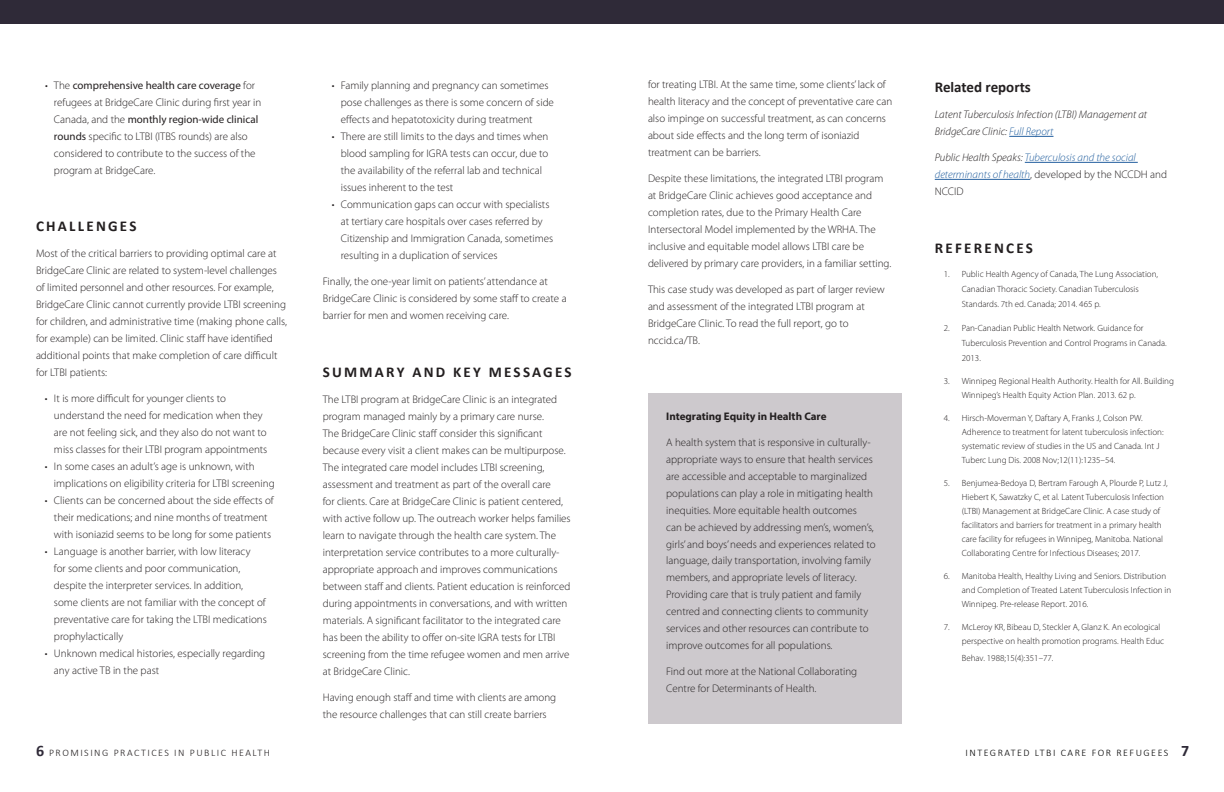
<style>
.page{position:relative;width:1224px;height:792px;background:#fff}
.page>*{position:absolute;margin:0;border:0;box-sizing:border-box;transform-origin:0 0}
.t1{font:700 15px "Calibri";letter-spacing:.15em;color:#231f20}
.t2{font:700 15px "Calibri";color:#231f20}
.t3{font:300 11px/17px "Myriad Pro";color:#231f20}
.t4{font:italic 300 11px/17px "Myriad Pro";color:#215e9e}
.t5{font:italic 300 11px/17px "Myriad Pro";color:#231f20}
.t6{font:700 11px "Myriad Pro";color:#231f20}
.t7{font:300 10px "Calibri";letter-spacing:.15em;color:#231f20}
.t8{font:300 10px "Calibri";letter-spacing:.15em;color:#000}
.t9{font:300 9px/14px "Myriad Pro";color:#231f20}
.s1{font-weight:400}
.s2{color:#215e9e}
.s3{color:#231f20}
.s4{font-style:normal;color:#231f20}
.s5{font-weight:700;font-size:16px;color:#2f2a38}
</style>
<div class="page">
<div style="left:0;top:0;width:1224px;height:24px;background:#2f2a38"></div>
<hr style="left:1009px;top:136px;width:44px;height:1px;background:#215e9e">
<hr style="left:1025px;top:162px;width:113px;height:1px;background:#215e9e">
<hr style="left:935px;top:179px;width:95px;height:1px;background:#215e9e">
<div style="left:648px;top:393px;width:253px;height:331px;background:#cdc9cd"></div>
<p class="t3" style="left:54px;top:77px;width:209px;text-indent:-9px">• The <span class="s1">comprehensive health care coverage</span> for refugees at BridgeCare Clinic during first year in Canada, and the <span class="s1">monthly region-wide clinical rounds</span> specific to LTBI (ITBS rounds) are also considered to contribute to the success of the program at BridgeCare.</p>
<h1 class="t1" style="left:36px;top:216px;width:102px">CHALLENGES</h1>
<p class="t3" style="left:36px;top:244px;width:252px">Most of the critical barriers to providing optimal care at BridgeCare Clinic are related to system-level challenges of limited personnel and other resources. For example, BridgeCare Clinic cannot currently provide LTBI screening for children, and administrative time (making phone calls, for example) can be limited. Clinic staff have identified additional points that make completion of care difficult for LTBI patients:</p>
<p class="t3" style="left:54px;top:389px;width:215px;text-indent:-9px">• It is more difficult for younger clients to understand the need for medication when they are not feeling sick, and they also do not want to miss classes for their LTBI program appointments</p>
<p class="t3" style="left:54px;top:457px;width:222px;text-indent:-9px">• In some cases an adult’s age is unknown, with implications on eligibility criteria for LTBI screening</p>
<p class="t3" style="left:45px;top:491px;width:230px;text-align:center">• Clients can be concerned about the side effects of their medications; and nine months of treatment with isoniazid seems to be long for some patients</p>
<p class="t3" style="left:54px;top:542px;width:214px;text-indent:-9px">• Language is another barrier, with low literacy<br>for some clients and poor communication, despite the interpreter services. In addition, some clients are not familiar with the concept of preventative care for taking the LTBI medications prophylactically</p>
<p class="t3" style="left:54px;top:644px;width:213px;text-indent:-9px">• Unknown medical histories, especially regarding any active TB in the past</p>
<p class="t3" style="left:341px;top:77px;width:215px;text-indent:-9px">• Family planning and pregnancy can sometimes pose challenges as there is some concern of side effects and hepatotoxicity during treatment</p>
<p class="t3" style="left:341px;top:128px;width:209px;text-indent:-9px">• There are still limits to the days and times when blood sampling for IGRA tests can occur, due to the availability of the referral lab and technical issues inherent to the test</p>
<p class="t3" style="left:341px;top:196px;width:214px;text-indent:-9px">• Communication gaps can occur with specialists at tertiary care hospitals over cases referred by Citizenship and Immigration Canada, sometimes resulting in a duplication of services</p>
<p class="t3" style="left:323px;top:273px;width:245px">Finally, the one-year limit on patients’ attendance at<br>BridgeCare Clinic is considered by some staff to create a barrier for men and women receiving care.</p>
<h1 class="t1" style="left:323px;top:362px;width:250px">SUMMARY AND KEY MESSAGES</h1>
<p class="t3" style="left:323px;top:390px;width:249px">The LTBI program at BridgeCare Clinic is an integrated program managed mainly by a primary care nurse.<br>The BridgeCare Clinic staff consider this significant because every visit a client makes can be multipurpose.<br>The integrated care model includes LTBI screening, assessment and treatment as part of the overall care<br>for clients. Care at BridgeCare Clinic is patient centered, with active follow up. The outreach worker helps families learn to navigate through the health care system. The interpretation service contributes to a more culturally&shy;appropriate approach and improves communications between staff and clients. Patient education is reinforced during appointments in conversations, and with written materials. A significant facilitator to the integrated care has been the ability to offer on-site IGRA tests for LTBI screening from the time refugee women and men arrive at BridgeCare Clinic.</p>
<p class="t3" style="left:323px;top:688px;width:235px">Having enough staff and time with clients are among the resource challenges that can still create barriers</p>
<p class="t3" style="left:648px;top:76px;width:246px">for treating LTBI. At the same time, some clients’ lack of health literacy and the concept of preventative care can also impinge on successful treatment, as can concerns about side effects and the long term of isoniazid treatment can be barriers.</p>
<p class="t3" style="left:648px;top:170px;width:245px">Despite these limitations, the integrated LTBI program at BridgeCare Clinic achieves good acceptance and completion rates, due to the Primary Health Care Intersectoral Model implemented by the WRHA. The inclusive and equitable model allows LTBI care be delivered by primary care providers, in a familiar setting.</p>
<p class="t3" style="left:648px;top:281px;width:238px">This case study was developed as part of larger review and assessment of the integrated LTBI program at BridgeCare Clinic. To read the full report, go to nccid.ca/TB.</p>
<p class="t6" style="left:666px;top:409px;width:162px">Integrating Equity in Health Care</p>
<p class="t3" style="left:666px;top:433px;width:211px">A health system that is responsive in culturally&shy;appropriate ways to ensure that health services are accessible and acceptable to marginalized populations can play a role in mitigating health inequities. More equitable health outcomes<br>can be achieved by addressing men’s, women’s, girls’ and boys’ needs and experiences related to language, daily transportation, involving family members, and appropriate levels of literacy.<br>Providing care that is truly patient and family centred and connecting clients to community services and other resources can contribute to improve outcomes for all populations.</p>
<p class="t3" style="left:666px;top:663px;width:193px">Find out more at the National Collaborating<br>Centre for Determinants of Health.</p>
<h1 class="t2" style="left:935px;top:78px;width:98px">Related reports</h1>
<p class="t5" style="left:935px;top:106px;width:214px">Latent Tuberculosis Infection (LTBI) Management at<br>BridgeCare Clinic: <span class="s2">Full Report</span></p>
<p class="t4" style="left:935px;top:149px;width:234px"><span class="s3">Public Health Speaks:</span> Tuberculosis and the social determinants of health<span class="s4">, developed by the NCCDH and<br>NCCID</span></p>
<h1 class="t1" style="left:935px;top:238px;width:100px">REFERENCES</h1>
<p class="t9" style="left:962px;top:266px;width:198px;line-height:15px;text-indent:-18px">1. Public Health Agency of Canada, The Lung Association,<br>Canadian Thoracic Society. Canadian Tuberculosis<br>Standards. 7th ed. Canada; 2014. 465 p.</p>
<p class="t9" style="left:962px;top:320px;width:206px;line-height:15px;text-indent:-18px">2. Pan-Canadian Public Health Network. Guidance for<br>Tuberculosis Prevention and Control Programs in Canada.<br>2013.</p>
<p class="t9" style="left:962px;top:374px;width:214px;text-indent:-18px">3. Winnipeg Regional Health Authority. Health for All. Building<br>Winnipeg’s Health Equity Action Plan. 2013. 62 p.</p>
<p class="t9" style="left:962px;top:411px;width:203px;text-indent:-18px">4. Hirsch-Moverman Y, Daftary A, Franks J, Colson PW.<br>Adherence to treatment for latent tuberculosis infection: systematic review of studies in the US and Canada. Int J Tuberc Lung Dis. 2008 Nov;12(11):1235–54.</p>
<p class="t9" style="left:962px;top:476px;width:207px;text-indent:-18px">5. Benjumea-Bedoya D, Bertram Farough A, Plourde P, Lutz J, Hiebert K, Sawatzky C, et al. Latent Tuberculosis Infection (LTBI) Management at BridgeCare Clinic. A case study of facilitators and barriers for treatment in a primary health care facility for refugees in Winnipeg, Manitoba. National Collaborating Centre for Infectious Diseases; 2017.</p>
<p class="t9" style="left:962px;top:569px;width:211px;text-indent:-18px">6. Manitoba Health, Healthy Living and Seniors. Distribution and Completion of Treated Latent Tuberculosis Infection in<br>Winnipeg. Pre-release Report. 2016.</p>
<p class="t9" style="left:962px;top:620px;width:204px;text-indent:-18px">7. McLeroy KR, Bibeau D, Steckler A, Glanz K. An ecological perspective on health promotion programs. Health Educ</p>
<p class="t9" style="left:962px;top:651px;width:93px">Behav. 1988;15(4):351–77.</p>
<p class="t7" style="left:36px;top:746px;width:235px"><span class="s5">6</span> PROMISING PRACTICES IN PUBLIC HEALTH</p>
<p class="t8" style="left:966px;top:746px;width:225px">INTEGRATED LTBI CARE FOR REFUGEES <span class="s5">7</span></p>
</div>
